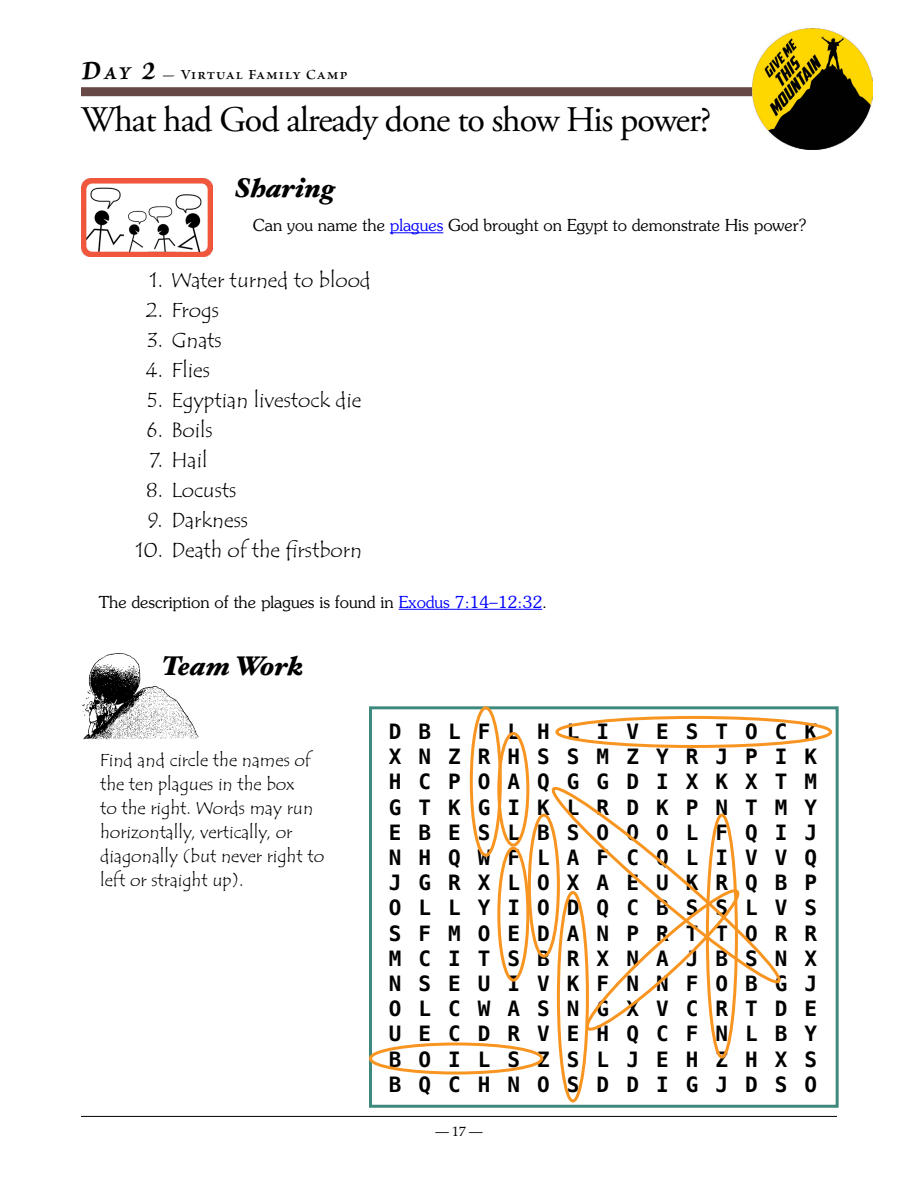
<style>
.page{position:relative;width:918px;height:1188px;background:#fff}
.page>*{position:absolute;margin:0;border:0;box-sizing:border-box;transform-origin:0 0}
.t1{font:36px "Adobe Garamond Pro";letter-spacing:-.03em;color:#000}
.t2{font:italic 900 27px "Hoefler Text";color:#000}
.t3{font:700 21px/25.2px "Menlo";letter-spacing:.81em;color:#000;text-align:justify}
.t4{font:21px "Tempus Sans ITC";color:#000}
.t5{font:18px/24px "Tempus Sans ITC";color:#000}
.t6{font:300 16.5px "Souvenir";color:#000}
.t7{font:15px "Brioso Pro Semibold Subh";letter-spacing:.07em;color:#000}
.t8{font:13.5px "Palatino";color:#000}
.s1{font-family:"Brioso Pro Bold It Capt";font-size:27px}
.s2{font-family:"Brioso Pro Bold It Capt";font-size:18.9px}
.s3{color:#00f}
</style>
<div class="page">
<hr style="left:81px;top:1116px;width:756px;height:1px;background:#000">
<div style="left:81px;top:87px;width:756px;height:9px;background:#664847"></div>
<img style="left:752px;top:29px;width:121px;height:120px">
<img style="left:82px;top:653px;width:117px;height:87px">
<hr style="left:390px;top:232px;width:53px;height:1px;background:#00f">
<hr style="left:399px;top:609px;width:143px;height:1px;background:#00f">
<img style="left:82px;top:179px;width:131px;height:77px">
<div style="left:369px;top:706px;width:470px;height:402px;border:3px solid #3d897d"></div>
<div style="left:555px;top:716px;width:277px;height:32px;border:3px solid #f89521;border-radius:50%"></div>
<div style="left:369px;top:1042px;width:174px;height:33px;border:3px solid #f89521;border-radius:50%"></div>
<div style="left:470px;top:706px;width:32px;height:151px;border:3px solid #f89521;border-radius:50%"></div>
<div style="left:497px;top:732px;width:32px;height:115px;border:3px solid #f89521;border-radius:50%"></div>
<div style="left:497px;top:847px;width:32px;height:135px;border:3px solid #f89521;border-radius:50%"></div>
<div style="left:528px;top:814px;width:32px;height:144px;border:3px solid #f89521;border-radius:50%"></div>
<div style="left:557px;top:891px;width:32px;height:211px;border:3px solid #f89521;border-radius:50%"></div>
<svg style="left:544px;top:786px;width:237px;height:201px"></svg>
<svg style="left:583px;top:881px;width:160px;height:158px"></svg>
<p class="t7" style="left:82px;top:67px;width:267px"><span class="s1">D</span><span class="s2">ay</span> <span class="s1">2</span> — Virtual Family Camp</p>
<h1 class="t1" style="left:81px;top:98px;width:632px">What had God already done to show His power?</h1>
<p class="t2" style="left:234px;top:172px;width:102px">Sharing</p>
<p class="t6" style="left:253px;top:215px;width:555px">Can you name the <span class="s3">plagues</span> God brought on Egypt to demonstrate His power?</p>
<p class="t4" style="left:150px;top:266px;width:223px">1. Water turned to blood</p>
<p class="t4" style="left:146px;top:296px;width:75px">2. Frogs</p>
<p class="t4" style="left:147px;top:326px;width:76px">3. Gnats</p>
<p class="t4" style="left:146px;top:356px;width:66px">4. Flies</p>
<p class="t4" style="left:147px;top:386px;width:216px">5. Egyptian livestock die</p>
<p class="t4" style="left:147px;top:416px;width:67px">6. Boils</p>
<p class="t4" style="left:150px;top:446px;width:59px">7. Hail</p>
<p class="t4" style="left:146px;top:476px;width:91px">8. Locusts</p>
<p class="t4" style="left:148px;top:506px;width:102px">9. Darkness</p>
<p class="t4" style="left:136px;top:536px;width:228px">10. Death of the firstborn</p>
<p class="t6" style="left:99px;top:592px;width:450px">The description of the plagues is found in <span class="s3">Exodus 7:14–12:32</span>.</p>
<p class="t2" style="left:162px;top:650px;width:143px">Team Work</p>
<p class="t5" style="left:100px;top:748px;width:226px">Find and circle the names of the ten plagues in the box<br>to the right. Words may run horizontally, vertically, or diagonally (but never right to left or straight up).</p>
<p class="t3" style="left:389px;top:719px;width:430px">DBLFLHLIVESTOCK XNZRHSSMZYRJPIK HCPOAQGGDIXKXTM GTKGIKLRDKPNTMY EBESLBSOOOLFQIJ NHQWFLAFCQLIVVQ JGRXLOXAEUKRQBP OLLYIODQCBSSLVS SFMOEDANPRTTORR MCITSBRXNAJBSNX NSEUIVKFNNFOBGJ OLCWASNGXVCRTDE UECDRVEHQCFNLBY BOILSZSLJEHZHXS BQCHNOSDDIGJDSO</p>
<p class="t8" style="left:435px;top:1120px;width:49px">— 17 —</p>
</div>
